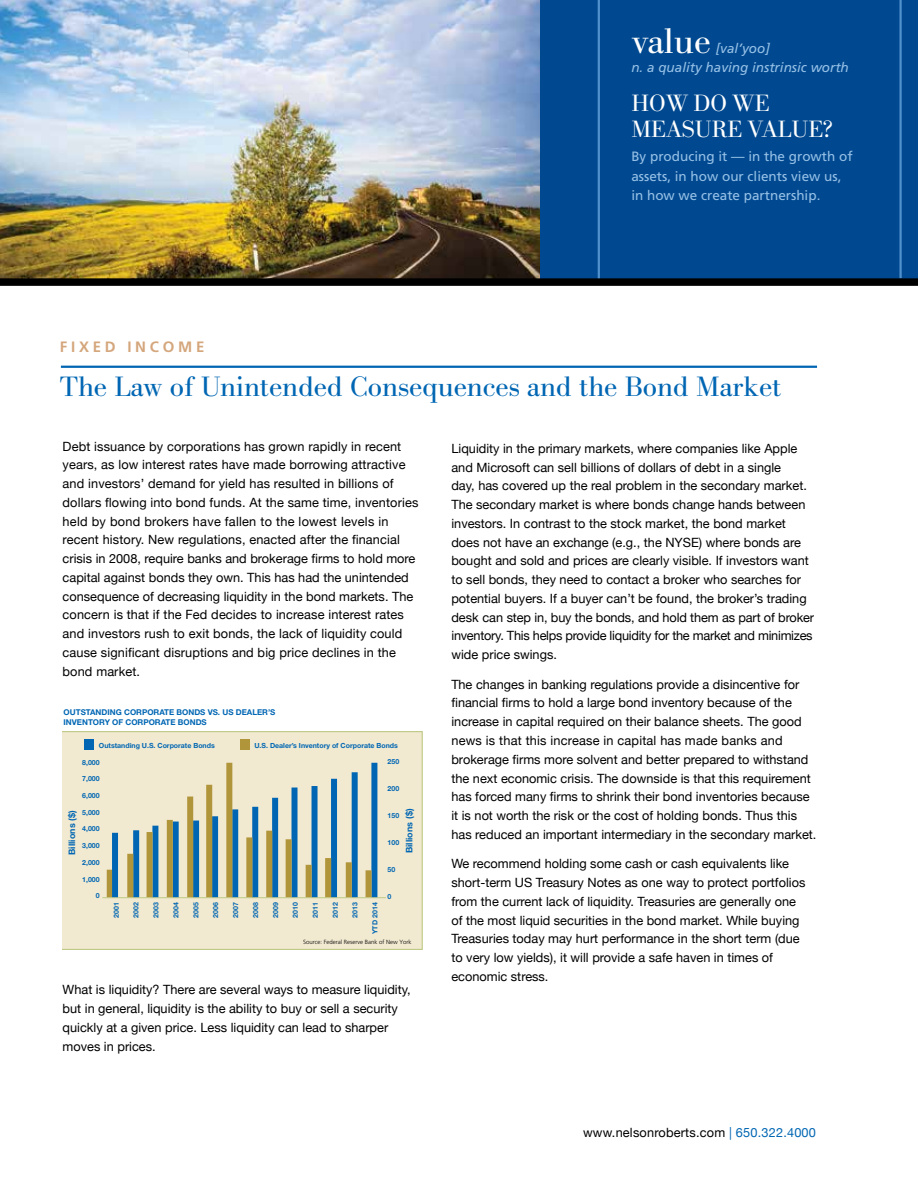
<style>
.page{position:relative;width:918px;height:1188px;background:#fff}
.page>*{position:absolute;margin:0;border:0;box-sizing:border-box;transform-origin:0 0}
.t1{font:36px "New Bodoni DT";color:#fff}
.t2{font:28.5px "New Bodoni DT";color:#0066b3}
.t3{font:24px/25.5px "New Bodoni DT";color:#fff}
.t4{font:700 15px "Frutiger";letter-spacing:.25em;color:#d4a67c}
.t5{font:13.5px/19.5px "Frutiger";color:#96c0e6}
.t6{font:italic 13.5px/19.5px "Frutiger";color:#96c0e6;text-align:center}
.t7{font:12.75px/18.8px "Helvetica Neue";color:#000}
.t8{font:700 9px "Helvetica Neue LT Std";color:#0066b3}
.t9{font:700 7.95px/9.6px "Helvetica Neue LT Std";color:#0066b3}
.t10{font:700 7.05px "Helvetica Neue LT Std";color:#0066b3}
.t11{font:300 6px "Frutiger";color:#000}
.s1{color:#0066b3}
</style>
<div class="page">
<div style="left:540px;top:0;width:378px;height:285px;background:#004990"></div>
<hr style="left:61px;top:366px;width:756px;height:2px;background:#0066b3">
<img style="left:0;top:0;width:540px;height:278px">
<hr style="left:598px;top:0;width:2px;height:281px;background:#5091cd">
<hr style="left:899px;top:0;width:3px;height:278px;background:#5091cd">
<div style="left:0;top:278px;width:918px;height:8px;background:#000"></div>
<div style="left:63px;top:731px;width:360px;height:219px;background:#f1e9d0"></div>
<hr style="left:102px;top:897px;width:284px;height:1px;background:#bfca87">
<div style="left:112px;top:833px;width:6px;height:64px;background:#0066b3"></div>
<div style="left:107px;top:870px;width:5px;height:27px;background:#b1953a"></div>
<div style="left:133px;top:830px;width:6px;height:67px;background:#0066b3"></div>
<div style="left:127px;top:854px;width:6px;height:43px;background:#b1953a"></div>
<div style="left:152px;top:826px;width:6px;height:71px;background:#0066b3"></div>
<div style="left:147px;top:832px;width:6px;height:65px;background:#b1953a"></div>
<div style="left:173px;top:822px;width:6px;height:75px;background:#0066b3"></div>
<div style="left:167px;top:820px;width:6px;height:77px;background:#b1953a"></div>
<div style="left:193px;top:821px;width:6px;height:76px;background:#0066b3"></div>
<div style="left:187px;top:797px;width:6px;height:100px;background:#b1953a"></div>
<div style="left:212px;top:816px;width:6px;height:81px;background:#0066b3"></div>
<div style="left:206px;top:785px;width:6px;height:112px;background:#b1953a"></div>
<div style="left:232px;top:809px;width:6px;height:88px;background:#0066b3"></div>
<div style="left:226px;top:763px;width:6px;height:134px;background:#b1953a"></div>
<div style="left:252px;top:807px;width:6px;height:90px;background:#0066b3"></div>
<div style="left:246px;top:837px;width:6px;height:60px;background:#b1953a"></div>
<div style="left:272px;top:798px;width:6px;height:99px;background:#0066b3"></div>
<div style="left:266px;top:831px;width:6px;height:66px;background:#b1953a"></div>
<div style="left:292px;top:788px;width:6px;height:109px;background:#0066b3"></div>
<div style="left:286px;top:839px;width:6px;height:58px;background:#b1953a"></div>
<div style="left:312px;top:786px;width:6px;height:111px;background:#0066b3"></div>
<div style="left:306px;top:865px;width:6px;height:32px;background:#b1953a"></div>
<div style="left:331px;top:779px;width:6px;height:118px;background:#0066b3"></div>
<div style="left:325px;top:858px;width:6px;height:39px;background:#b1953a"></div>
<div style="left:352px;top:772px;width:6px;height:125px;background:#0066b3"></div>
<div style="left:346px;top:862px;width:6px;height:35px;background:#b1953a"></div>
<div style="left:371px;top:763px;width:6px;height:134px;background:#0066b3"></div>
<div style="left:366px;top:870px;width:6px;height:27px;background:#b1953a"></div>
<div style="left:84px;top:740px;width:10px;height:10px;background:#0066b3"></div>
<div style="left:240px;top:740px;width:10px;height:10px;background:#b1953a"></div>
<h1 class="t1" style="left:631px;top:19px;width:81px">value</h1>
<p class="t6" style="left:631px;top:38px;width:219px">[val’yoo]<br>n. a quality having instrinsic worth</p>
<h3 class="t3" style="left:631px;top:90px;width:203px">HOW DO WE<br>MEASURE VALUE?</h3>
<p class="t5" style="left:631px;top:147px;width:223px">By producing it — in the growth of assets, in how our clients view us, in how we create partnership.</p>
<p class="t4" style="left:60px;top:338px;width:146px">FIXED INCOME</p>
<h2 class="t2" style="left:60px;top:370px;width:723px">The Law of Unintended Consequences and the Bond Market</h2>
<p class="t7" style="left:63px;top:437px;width:357px">Debt issuance by corporations has grown rapidly in recent years, as low interest rates have made borrowing attractive and investors’ demand for yield has resulted in billions of dollars flowing into bond funds. At the same time, inventories held by bond brokers have fallen to the lowest levels in recent history. New regulations, enacted after the financial crisis in 2008, require banks and brokerage firms to hold more capital against bonds they own. This has had the unintended consequence of decreasing liquidity in the bond markets. The concern is that if the Fed decides to increase interest rates and investors rush to exit bonds, the lack of liquidity could cause significant disruptions and big price declines in the bond market.</p>
<p class="t7" style="left:451px;top:439px;width:364px">Liquidity in the primary markets, where companies like Apple and Microsoft can sell billions of dollars of debt in a single<br>day, has covered up the real problem in the secondary market.<br>The secondary market is where bonds change hands between investors. In contrast to the stock market, the bond market does not have an exchange (e.g., the NYSE) where bonds are bought and sold and prices are clearly visible. If investors want to sell bonds, they need to contact a broker who searches for potential buyers. If a buyer can’t be found, the broker’s trading desk can step in, buy the bonds, and hold them as part of broker inventory. This helps provide liquidity for the market and minimizes wide price swings.</p>
<p class="t7" style="left:451px;top:675px;width:367px">The changes in banking regulations provide a disincentive for financial firms to hold a large bond inventory because of the increase in capital required on their balance sheets. The good news is that this increase in capital has made banks and brokerage firms more solvent and better prepared to withstand the next economic crisis. The downside is that this requirement has forced many firms to shrink their bond inventories because it is not worth the risk or the cost of holding bonds. Thus this has reduced an important intermediary in the secondary market.</p>
<p class="t7" style="left:451px;top:854px;width:355px">We recommend holding some cash or cash equivalents like short-term US Treasury Notes as one way to protect portfolios from the current lack of liquidity. Treasuries are generally one of the most liquid securities in the bond market. While buying Treasuries today may hurt performance in the short term (due to very low yields), it will provide a safe haven in times of economic stress.</p>
<p class="t9" style="left:64px;top:707px;width:213px">OUTSTANDING CORPORATE BONDS VS. US DEALER’S<br>INVENTORY OF CORPORATE BONDS</p>
<p class="t10" style="left:99px;top:741px;width:117px">Outstanding U.S. Corporate Bonds</p>
<p class="t10" style="left:254px;top:741px;width:145px">U.S. Dealer’s Inventory of Corporate Bonds</p>
<p class="t10" style="left:388px;top:757px;width:13px">250</p>
<p class="t10" style="left:82px;top:758px;width:19px">8,000</p>
<p class="t10" style="left:82px;top:774px;width:19px">7,000</p>
<p class="t10" style="left:82px;top:791px;width:19px">6,000</p>
<p class="t10" style="left:82px;top:808px;width:19px">5,000</p>
<p class="t10" style="left:82px;top:825px;width:19px">4,000</p>
<p class="t10" style="left:82px;top:841px;width:19px">3,000</p>
<p class="t10" style="left:82px;top:858px;width:19px">2,000</p>
<p class="t10" style="left:82px;top:875px;width:19px">1,000</p>
<p class="t10" style="left:96px;top:891px;width:5px">0</p>
<p class="t10" style="left:388px;top:892px;width:5px">0</p>
<p class="t10" style="left:388px;top:784px;width:13px">200</p>
<p class="t8" style="left:66px;top:855px;width:46px;rotate:-90deg">Billions ($)</p>
<p class="t8" style="left:404px;top:853px;width:46px;rotate:-90deg">Billions ($)</p>
<p class="t10" style="left:388px;top:811px;width:13px">150</p>
<p class="t10" style="left:388px;top:838px;width:13px">100</p>
<p class="t10" style="left:388px;top:865px;width:9px">50</p>
<p class="t10" style="left:132px;top:918px;width:17px;rotate:-90deg">2002</p>
<p class="t10" style="left:152px;top:918px;width:17px;rotate:-90deg">2003</p>
<p class="t10" style="left:172px;top:918px;width:17px;rotate:-90deg">2004</p>
<p class="t10" style="left:192px;top:918px;width:17px;rotate:-90deg">2005</p>
<p class="t10" style="left:211px;top:918px;width:17px;rotate:-90deg">2006</p>
<p class="t10" style="left:231px;top:918px;width:17px;rotate:-90deg">2007</p>
<p class="t10" style="left:251px;top:918px;width:17px;rotate:-90deg">2008</p>
<p class="t10" style="left:271px;top:918px;width:17px;rotate:-90deg">2009</p>
<p class="t10" style="left:291px;top:918px;width:17px;rotate:-90deg">2010</p>
<p class="t10" style="left:311px;top:918px;width:17px;rotate:-90deg">2011</p>
<p class="t10" style="left:331px;top:918px;width:17px;rotate:-90deg">2012</p>
<p class="t10" style="left:351px;top:918px;width:17px;rotate:-90deg">2013</p>
<p class="t10" style="left:112px;top:918px;width:17px;rotate:-90deg">2001</p>
<p class="t10" style="left:371px;top:934px;width:33px;rotate:-90deg">YTD 2014</p>
<p class="t11" style="left:303px;top:938px;width:110px">Source: Federal Reserve Bank of New York</p>
<p class="t7" style="left:63px;top:980px;width:350px">What is liquidity? There are several ways to measure liquidity, but in general, liquidity is the ability to buy or sell a security quickly at a given price. Less liquidity can lead to sharper moves in prices.</p>
<p class="t7" style="left:583px;top:1123px;width:234px">www.nelsonroberts.com <span class="s1">| 650.322.4000</span></p>
</div>
